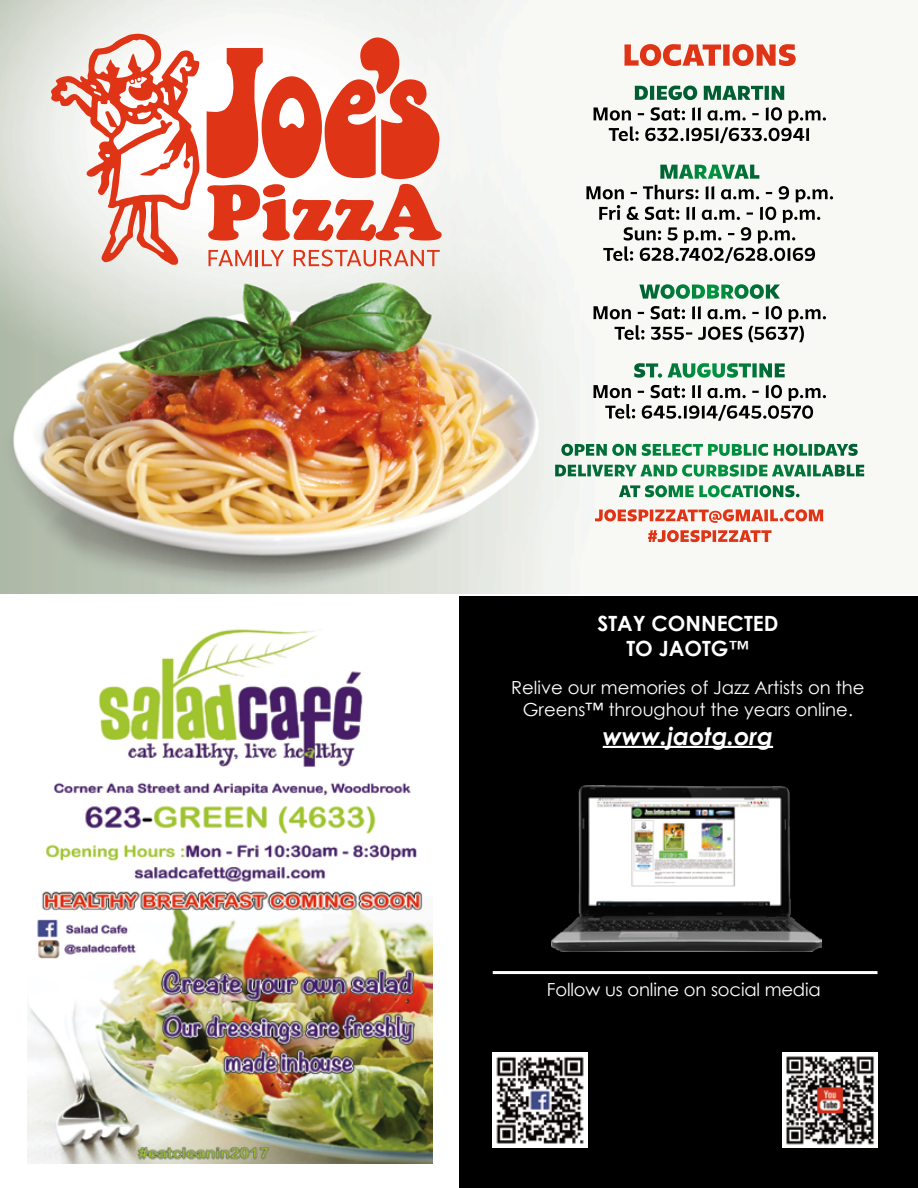
<style>
.page{position:relative;width:918px;height:1188px;background:#fff}
.page>*{position:absolute;margin:0;border:0;box-sizing:border-box;transform-origin:0 0}
.t1{font:italic 700 24px "Century Gothic";color:#fff}
.t2{font:700 21px/25.2px "Century Gothic";color:#fff;text-align:center}
.t3{font:18px/21.6px "Century Gothic";color:#fff;text-align:center}
</style>
<div class="page">
<div style="left:459px;top:596px;width:459px;height:592px;background:#000"></div>
<hr style="left:603px;top:746px;width:170px;height:2px;background:#fff">
<img style="left:493px;top:1053px;width:95px;height:95px">
<img style="left:783px;top:1053px;width:95px;height:94px">
<img style="left:551px;top:785px;width:270px;height:167px">
<hr style="left:493px;top:971px;width:385px;height:3px;background:#fff">
<img style="left:27px;top:629px;width:405px;height:534px">
<img style="left:0;top:0;width:865px;height:594px">
<svg style="left:51px;top:34px;width:149px;height:231px"></svg>
<svg style="left:207px;top:36px;width:235px;height:205px"></svg>
<svg style="left:209px;top:250px;width:75px;height:16px"></svg>
<svg style="left:294px;top:250px;width:146px;height:16px"></svg>
<svg style="left:648px;top:530px;width:124px;height:12px"></svg>
<svg style="left:595px;top:509px;width:228px;height:14px"></svg>
<svg style="left:645px;top:485px;width:150px;height:12px"></svg>
<svg style="left:682px;top:464px;width:182px;height:13px"></svg>
<svg style="left:561px;top:444px;width:297px;height:12px"></svg>
<svg style="left:593px;top:385px;width:233px;height:36px"></svg>
<svg style="left:634px;top:363px;width:151px;height:15px"></svg>
<svg style="left:593px;top:306px;width:233px;height:36px"></svg>
<svg style="left:639px;top:284px;width:141px;height:15px"></svg>
<svg style="left:586px;top:185px;width:247px;height:78px"></svg>
<svg style="left:660px;top:165px;width:99px;height:14px"></svg>
<svg style="left:593px;top:107px;width:233px;height:36px"></svg>
<svg style="left:635px;top:86px;width:149px;height:14px"></svg>
<svg style="left:624px;top:44px;width:172px;height:22px"></svg>
<p class="t2" style="left:597px;top:610px;width:183px">STAY CONNECTED<br>TO JAOTG™</p>
<p class="t3" style="left:511px;top:677px;width:355px">Relive our memories of Jazz Artists on the<br>Greens™ throughout the years online.</p>
<h1 class="t1" style="left:603px;top:718px;width:172px">www.jaotg.org</h1>
<p class="t3" style="left:547px;top:978px;width:275px">Follow us online on social media</p>
</div>
